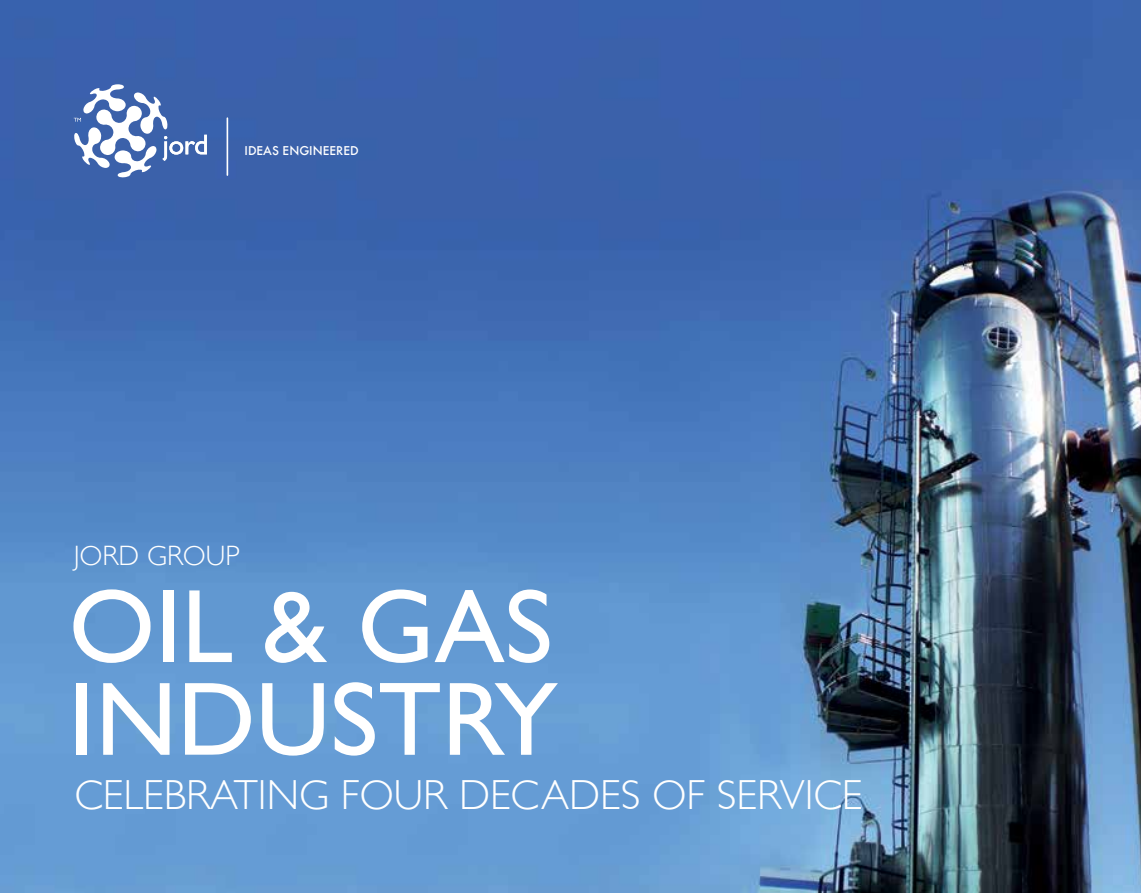
<style>
.page{position:relative;width:1141px;height:893px;background:#fff}
.page>*{position:absolute;margin:0;border:0;box-sizing:border-box;transform-origin:0 0}
.t1{font:105px/92.8px "Gill Sans";color:#fff}
.t2{font:300 42px "Gill Sans";color:#fff}
.t3{font:300 28px "Gill Sans";color:#fff}
.t4{font:500 11.9px "Futura";color:#fff}
</style>
<div class="page">
<img style="left:0;top:0;width:1141px;height:893px">
<hr style="left:227px;top:118px;width:1px;height:57px;background:#fff">
<svg style="left:74px;top:84px;width:133px;height:94px"></svg>
<p class="t4" style="left:245px;top:142px;width:116px">IDEAS ENGINEERED</p>
<p class="t3" style="left:74px;top:533px;width:168px">JORD GROUP</p>
<h1 class="t1" style="left:69px;top:579px;width:491px">OIL &amp; GAS<br>INDUSTRY</h1>
<p class="t2" style="left:74px;top:762px;width:790px">CELEBRATING FOUR DECADES OF SERVICE</p>
</div>
